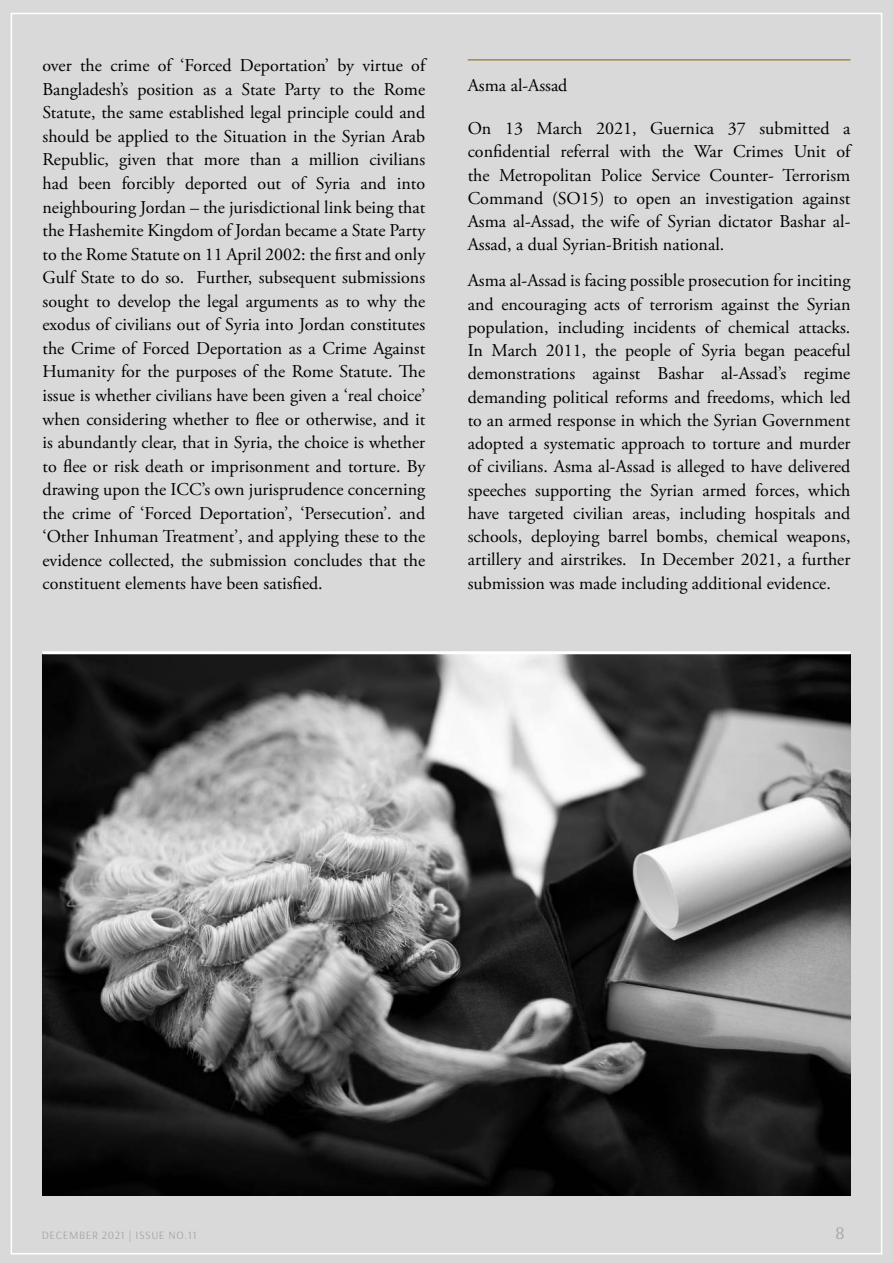
<style>
.page{position:relative;width:893px;height:1263px;background:#d7d7d7}
.page>*{position:absolute;margin:0;border:0;box-sizing:border-box;transform-origin:0 0}
.t1{font:18px/23.5px "Adobe Garamond Pro";color:#000;text-align:justify}
.t2{font:18px "Arsenal";color:#a7a7a7}
.t3{font:11.25px "Arsenal";letter-spacing:.05em;color:#a7a7a7}
</style>
<div class="page">
<hr style="left:468px;top:59px;width:382px;height:2px;background:#a5854a">
<img style="left:43px;top:654px;width:807px;height:541px">
<hr style="left:43px;top:651px;width:807px;height:3px;background:#fff">
<p class="t1" style="left:43px;top:54px;width:384px">over the crime of ‘Forced Deportation’ by virtue of Bangladesh’s position as a State Party to the Rome Statute, the same established legal principle could and should be applied to the Situation in the Syrian Arab Republic, given that more than a million civilians had been forcibly deported out of Syria and into neighbouring Jordan – the jurisdictional link being that the Hashemite Kingdom of Jordan became a State Party to the Rome Statute on 11 April 2002: the first and only Gulf State to do so. Further, subsequent submissions sought to develop the legal arguments as to why the exodus of civilians out of Syria into Jordan constitutes the Crime of Forced Deportation as a Crime Against Humanity for the purposes of the Rome Statute. The issue is whether civilians have been given a ‘real choice’ when considering whether to flee or otherwise, and it is abundantly clear, that in Syria, the choice is whether to flee or risk death or imprisonment and torture. By drawing upon the ICC’s own jurisprudence concerning the crime of ‘Forced Deportation’, ‘Persecution’. and ‘Other Inhuman Treatment’, and applying these to the evidence collected, the submission concludes that the constituent elements have been satisfied.</p>
<p class="t1" style="left:468px;top:74px;width:101px">Asma al-Assad</p>
<p class="t1" style="left:468px;top:117px;width:384px">On 13 March 2021, Guernica 37 submitted a confidential referral with the War Crimes Unit of the Metropolitan Police Service Counter- Terrorism Command (SO15) to open an investigation against Asma al-Assad, the wife of Syrian dictator Bashar al-Assad, a dual Syrian-British national.</p>
<p class="t1" style="left:468px;top:270px;width:384px">Asma al-Assad is facing possible prosecution for inciting and encouraging acts of terrorism against the Syrian population, including incidents of chemical attacks.<br>In March 2011, the people of Syria began peaceful demonstrations against Bashar al-Assad’s regime demanding political reforms and freedoms, which led to an armed response in which the Syrian Government adopted a systematic approach to torture and murder of civilians. Asma al-Assad is alleged to have delivered speeches supporting the Syrian armed forces, which have targeted civilian areas, including hospitals and schools, deploying barrel bombs, chemical weapons, artillery and airstrikes. In December 2021, a further submission was made including additional evidence.</p>
<p class="t3" style="left:42px;top:1228px;width:156px">DECEMBER 2021 | ISSUE NO.11</p>
<p class="t2" style="left:835px;top:1222px;width:11px">8</p>
</div>
